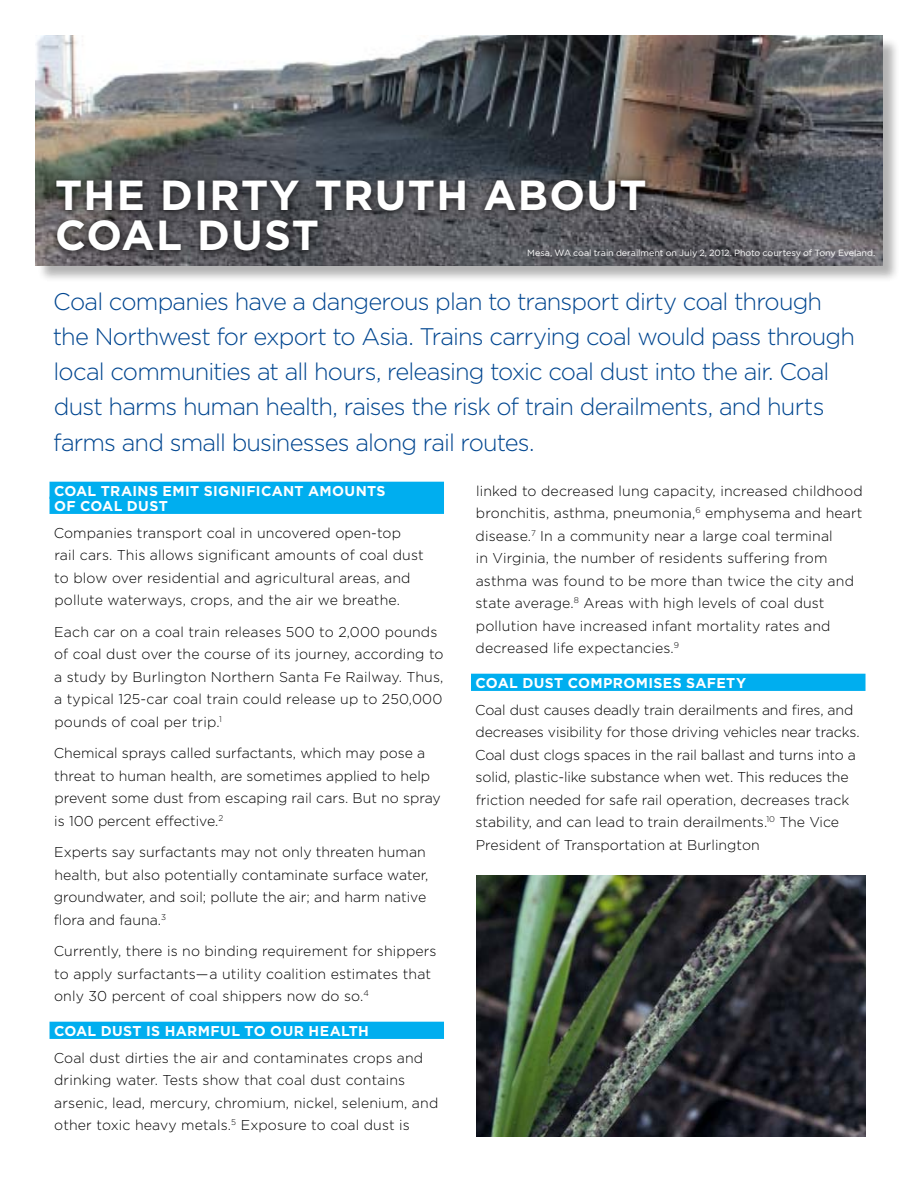
<style>
.page{position:relative;width:918px;height:1188px;background:#fff}
.page>*{position:absolute;margin:0;border:0;box-sizing:border-box;transform-origin:0 0}
.t1{font:700 42px/40px "Gotham";letter-spacing:.03em;color:#fff}
.t2{font:300 24px/35.2px "Gotham";letter-spacing:-.035em;color:#004690}
.t3{font:300 14.25px/22.5px "Gotham";letter-spacing:.005em;color:#000}
.t4{font:700 14.25px/15px "Gotham";letter-spacing:.025em;color:#fff}
.t5{font:9px "Gotham";letter-spacing:-.005em;color:#fff}
</style>
<div class="page">
<div style="left:50px;top:482px;width:394px;height:17px;background:#00aeef"></div>
<div style="left:50px;top:497px;width:394px;height:17px;background:#00aeef"></div>
<div style="left:50px;top:1022px;width:394px;height:17px;background:#00aeef"></div>
<div style="left:471px;top:674px;width:395px;height:17px;background:#00aeef"></div>
<img style="left:477px;top:876px;width:389px;height:261px">
<div style="left:37px;top:37px;width:863px;height:246px;background:#000;opacity:.3"></div>
<img style="left:36px;top:36px;width:846px;height:230px">
<div style="left:49px;top:174px;width:605px;height:86px;background:#000;opacity:.5"></div>
<h1 class="t1" style="left:55px;top:174px;width:583px">THE DIRTY TRUTH ABOUT<br>COAL DUST</h1>
<p class="t5" style="left:527px;top:248px;width:350px">Mesa, WA coal train derailment on July 2, 2012. Photo courtesy of Tony Eveland.</p>
<p class="t2" style="left:53px;top:283px;width:804px">Coal companies have a dangerous plan to transport dirty coal through the Northwest for export to Asia. Trains carrying coal would pass through local communities at all hours, releasing toxic coal dust into the air. Coal dust harms human health, raises the risk of train derailments, and hurts farms and small businesses along rail routes.</p>
<p class="t4" style="left:54px;top:483px;width:333px">COAL TRAINS EMIT SIGNIFICANT AMOUNTS<br>OF COAL DUST</p>
<p class="t3" style="left:54px;top:521px;width:371px">Companies transport coal in uncovered open-top rail cars. This allows significant amounts of coal dust to blow over residential and agricultural areas, and pollute waterways, crops, and the air we breathe.</p>
<p class="t3" style="left:54px;top:620px;width:391px">Each car on a coal train releases 500 to 2,000 pounds of coal dust over the course of its journey, according to a study by Burlington Northern Santa Fe Railway. Thus, a typical 125-car coal train could release up to 250,000 pounds of coal per trip.<sup>1</sup></p>
<p class="t3" style="left:54px;top:742px;width:389px">Chemical sprays called surfactants, which may pose a threat to human health, are sometimes applied to help prevent some dust from escaping rail cars. But no spray is 100 percent effective.<sup>2</sup></p>
<p class="t3" style="left:54px;top:841px;width:376px">Experts say surfactants may not only threaten human health, but also potentially contaminate surface water, groundwater, and soil; pollute the air; and harm native flora and fauna.<sup>3</sup></p>
<p class="t3" style="left:54px;top:940px;width:384px">Currently, there is no binding requirement for shippers to apply surfactants—a utility coalition estimates that only 30 percent of coal shippers now do so.<sup>4</sup></p>
<p class="t4" style="left:54px;top:1023px;width:306px">COAL DUST IS HARMFUL TO OUR HEALTH</p>
<p class="t3" style="left:54px;top:1046px;width:386px">Coal dust dirties the air and contaminates crops and drinking water. Tests show that coal dust contains arsenic, lead, mercury, chromium, nickel, selenium, and other toxic heavy metals.<sup>5</sup> Exposure to coal dust is</p>
<p class="t3" style="left:476px;top:479px;width:389px">linked to decreased lung capacity, increased childhood bronchitis, asthma, pneumonia,<sup>6</sup> emphysema and heart disease.<sup>7</sup> In a community near a large coal terminal<br>in Virginia, the number of residents suffering from asthma was found to be more than twice the city and state average.<sup>8</sup> Areas with high levels of coal dust pollution have increased infant mortality rates and decreased life expectancies.<sup>9</sup></p>
<p class="t4" style="left:476px;top:675px;width:272px">COAL DUST COMPROMISES SAFETY</p>
<p class="t3" style="left:475px;top:698px;width:386px">Coal dust causes deadly train derailments and fires, and decreases visibility for those driving vehicles near tracks.<br>Coal dust clogs spaces in the rail ballast and turns into a solid, plastic-like substance when wet. This reduces the friction needed for safe rail operation, decreases track stability, and can lead to train derailments.<sup>10</sup> The Vice President of Transportation at Burlington</p>
</div>
